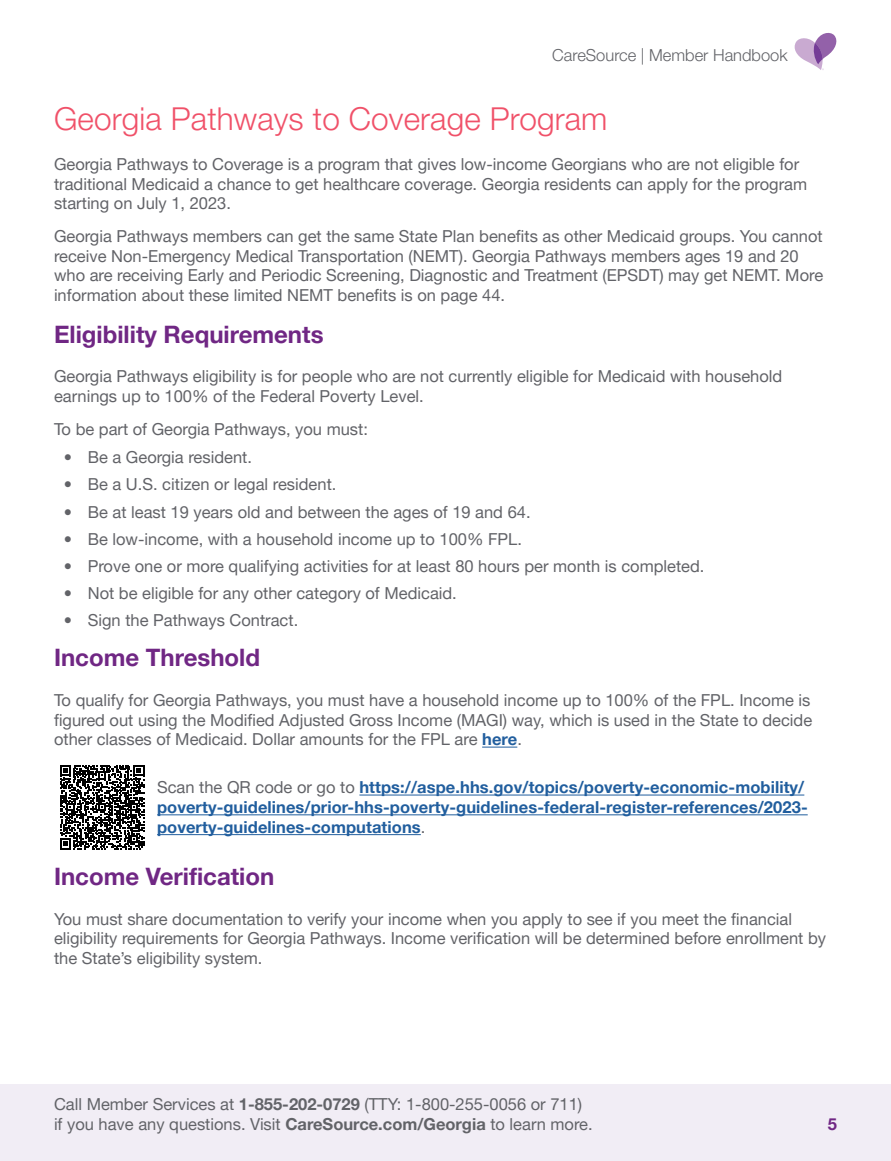
<style>
.page{position:relative;width:891px;height:1161px;background:#fff}
.page>*{position:absolute;margin:0;border:0;box-sizing:border-box;transform-origin:0 0}
.t1{font:300 31.5px "Helvetica Neue LT Pro";letter-spacing:.005em;color:#f05169}
.t2{font:700 24px "Helvetica Neue LT Pro";color:#702784}
.t3{font:16.5px/19.5px "Helvetica Neue LT Pro";color:#626368}
.t4{font:700 16.5px/19.8px "Helvetica Neue LT Pro";letter-spacing:.005em;color:#215e9e}
.t5{font:300 16.5px "Helvetica Neue LT Pro";color:#626368}
.t6{font:700 16.5px "Helvetica Neue LT Pro";color:#702784}
.s1{font-weight:700;color:#215e9e}
.s2{font-weight:400;color:#626368}
.s3{font-weight:700}
</style>
<div class="page">
<div style="left:0;top:1084px;width:891px;height:77px;background:#f1edf5"></div>
<svg style="left:794px;top:32px;width:43px;height:38px"></svg>
<hr style="left:482px;top:747px;width:35px;height:1px;background:#215e9e">
<hr style="left:359px;top:795px;width:445px;height:1px;background:#215e9e">
<hr style="left:157px;top:814px;width:651px;height:1px;background:#215e9e">
<hr style="left:157px;top:834px;width:264px;height:1px;background:#215e9e">
<svg style="left:60px;top:765px;width:84px;height:85px"></svg>
<p class="t5" style="left:552px;top:45px;width:237px">CareSource | Member Handbook</p>
<h2 class="t1" style="left:54px;top:100px;width:555px">Georgia Pathways to Coverage Program</h2>
<p class="t3" style="left:54px;top:154px;width:755px">Georgia Pathways to Coverage is a program that gives low-income Georgians who are not eligible for traditional Medicaid a chance to get healthcare coverage. Georgia residents can apply for the program starting on July 1, 2023.</p>
<p class="t3" style="left:54px;top:226px;width:771px">Georgia Pathways members can get the same State Plan benefits as other Medicaid groups. You cannot receive Non-Emergency Medical Transportation (NEMT). Georgia Pathways members ages 19 and 20 who are receiving Early and Periodic Screening, Diagnostic and Treatment (EPSDT) may get NEMT. More information about these limited NEMT benefits is on page 44.</p>
<h3 class="t2" style="left:54px;top:319px;width:271px">Eligibility Requirements</h3>
<p class="t3" style="left:54px;top:366px;width:730px">Georgia Pathways eligibility is for people who are not currently eligible for Medicaid with household earnings up to 100% of the Federal Poverty Level.</p>
<p class="t3" style="left:54px;top:419px;width:315px">To be part of Georgia Pathways, you must:</p>
<p class="t3" style="left:64px;top:447px;width:190px">• Be a Georgia resident.</p>
<p class="t3" style="left:64px;top:474px;width:274px">• Be a U.S. citizen or legal resident.</p>
<p class="t3" style="left:64px;top:502px;width:468px">• Be at least 19 years old and between the ages of 19 and 64.</p>
<p class="t3" style="left:64px;top:529px;width:460px">• Be low-income, with a household income up to 100% FPL.</p>
<p class="t3" style="left:64px;top:556px;width:642px">• Prove one or more qualifying activities for at least 80 hours per month is completed.</p>
<p class="t3" style="left:64px;top:583px;width:395px">• Not be eligible for any other category of Medicaid.</p>
<p class="t3" style="left:64px;top:610px;width:236px">• Sign the Pathways Contract.</p>
<h3 class="t2" style="left:54px;top:643px;width:208px">Income Threshold</h3>
<p class="t3" style="left:54px;top:690px;width:760px;text-align:justify">To qualify for Georgia Pathways, you must have a household income up to 100% of the FPL. Income is figured out using the Modified Adjusted Gross Income (MAGI) way, which is used in the State to decide other classes of Medicaid. Dollar amounts for the FPL are <span class="s1">here</span>.</p>
<p class="t4" style="left:157px;top:777px;width:651px"><span class="s2">Scan the QR code or go to</span> https://aspe.hhs.gov/topics/poverty-economic-mobility/ poverty-guidelines/prior-hhs-poverty-guidelines-federal-register-references/2023- poverty-guidelines-computations<span class="s2">.</span></p>
<h3 class="t2" style="left:54px;top:862px;width:222px">Income Verification</h3>
<p class="t3" style="left:54px;top:909px;width:774px">You must share documentation to verify your income when you apply to see if you meet the financial eligibility requirements for Georgia Pathways. Income verification will be determined before enrollment by the State’s eligibility system.</p>
<p class="t3" style="left:54px;top:1094px;width:540px">Call Member Services at <span class="s3">1-855-202-0729</span> (TTY: 1-800-255-0056 or 711) if you have any questions. Visit <span class="s3">CareSource.com/Georgia</span> to learn more.</p>
<p class="t6" style="left:828px;top:1114px;width:11px">5</p>
</div>
